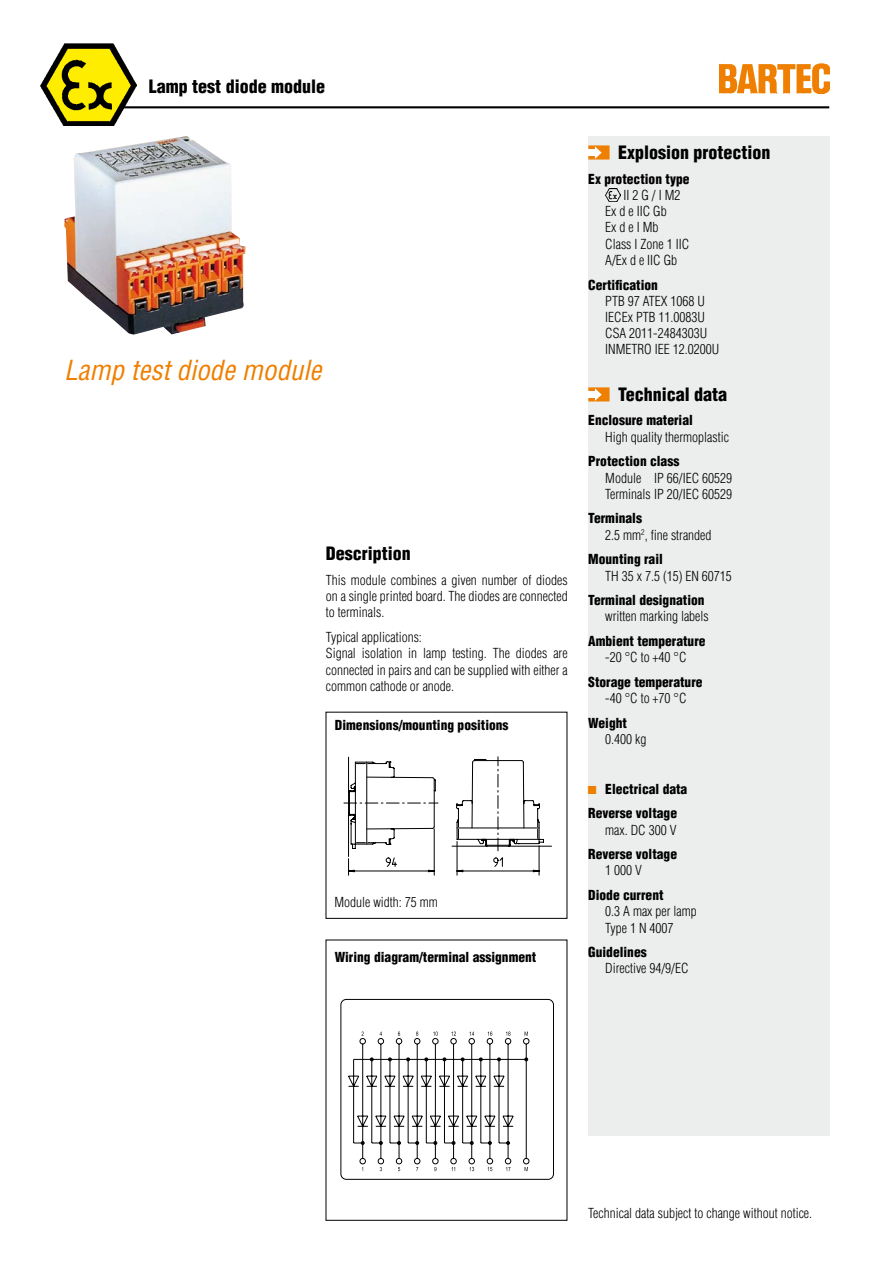
<style>
.page{position:relative;width:893px;height:1263px;background:#fff}
.page>*{position:absolute;margin:0;border:0;box-sizing:border-box;transform-origin:0 0}
.t1{font:italic condensed 27px "Helvetica";color:#ee7f00}
.t2{font:900 condensed 18px "Helvetica";color:#000}
.t3{font:300 condensed 13.5px/16.2px "Helvetica";color:#000}
.t4{font:900 condensed 13.5px/24.8px "Helvetica";color:#000}
.s1{font-weight:900}
</style>
<div class="page">
<hr style="left:121px;top:106px;width:708px;height:2px;background:#000">
<img style="left:41px;top:44px;width:96px;height:82px">
<img style="left:64px;top:136px;width:182px;height:199px">
<div style="left:588px;top:136px;width:242px;height:999px;background:#eceded"></div>
<img style="left:605px;top:189px;width:15px;height:12px">
<div style="left:588px;top:145px;width:22px;height:15px;background:#ee7f00;border:2px solid #ee7f00"></div>
<div style="left:588px;top:150px;width:9px;height:6px;background:#fff"></div>
<svg style="left:595px;top:146px;width:7px;height:13px"></svg>
<div style="left:588px;top:387px;width:22px;height:14px;background:#ee7f00;border:2px solid #ee7f00"></div>
<div style="left:588px;top:392px;width:9px;height:6px;background:#fff"></div>
<svg style="left:595px;top:388px;width:7px;height:13px"></svg>
<svg style="left:341px;top:999px;width:213px;height:181px"></svg>
<svg style="left:344px;top:757px;width:208px;height:119px"></svg>
<img style="left:719px;top:64px;width:111px;height:30px">
<h2 class="t2" style="left:149px;top:76px;width:178px">Lamp test diode module</h2>
<h1 class="t1" style="left:64px;top:353px;width:259px">Lamp test diode module</h1>
<h2 class="t2" style="left:326px;top:542px;width:86px">Description</h2>
<p class="t3" style="left:326px;top:572px;width:243px;text-align:justify">This module combines a given number of diodes on a single printed board. The diodes are connected to terminals.</p>
<p class="t3" style="left:326px;top:629px;width:243px">Typical applications:<br>Signal isolation in lamp testing. The diodes are connected in pairs and can be supplied with either a common cathode or anode.</p>
<p class="t4" style="left:335px;top:713px;width:175px">Dimensions/mounting positions</p>
<p class="t3" style="left:334px;top:894px;width:105px">Module width: 75 mm</p>
<p class="t4" style="left:335px;top:945px;width:203px">Wiring diagram/terminal assignment</p>
<h2 class="t2" style="left:618px;top:141px;width:154px">Explosion protection</h2>
<p class="t4" style="left:588px;top:166px;width:103px">Ex protection type</p>
<p class="t3" style="left:605px;top:187px;width:85px;text-indent:18px">II 2 G / I M2<br>Ex d e IIC Gb<br>Ex d e I Mb<br>Class I Zone 1 IIC<br>A/Ex d e IIC Gb</p>
<p class="t4" style="left:588px;top:272px;width:71px">Certification</p>
<p class="t3" style="left:605px;top:293px;width:115px">PTB 97 ATEX 1068 U<br>IECEx PTB 11.0083U<br>CSA 2011-2484303U<br>INMETRO IEE 12.0200U</p>
<h2 class="t2" style="left:618px;top:383px;width:111px">Technical data</h2>
<p class="t4" style="left:588px;top:408px;width:106px">Enclosure material</p>
<p class="t3" style="left:605px;top:428px;width:125px">High quality thermoplastic</p>
<p class="t4" style="left:588px;top:449px;width:93px">Protection class</p>
<p class="t3" style="left:605px;top:469px;width:128px">Module IP 66/IEC 60529<br>Terminals IP 20/IEC 60529</p>
<p class="t3" style="left:605px;top:510px;width:108px;text-indent:-17px"><span class="s1">Terminals<br></span>2.5 mm<sup>2</sup>, fine stranded</p>
<p class="t4" style="left:588px;top:547px;width:76px">Mounting rail</p>
<p class="t3" style="left:605px;top:567px;width:128px">TH 35 x 7.5 (15) EN 60715</p>
<p class="t4" style="left:588px;top:588px;width:118px">Terminal designation</p>
<p class="t3" style="left:605px;top:608px;width:105px">written marking labels</p>
<p class="t4" style="left:588px;top:629px;width:119px">Ambient temperature</p>
<p class="t3" style="left:605px;top:649px;width:83px">-20 °C to +40 °C</p>
<p class="t4" style="left:588px;top:670px;width:116px">Storage temperature</p>
<p class="t3" style="left:605px;top:690px;width:83px">-40 °C to +70 °C</p>
<p class="t4" style="left:588px;top:710px;width:40px">Weight</p>
<p class="t3" style="left:605px;top:731px;width:43px">0.400 kg</p>
<p class="t4" style="left:588px;top:776px;width:101px;text-indent:17px">Electrical data<br>Reverse voltage</p>
<p class="t3" style="left:605px;top:821px;width:73px">max. DC 300 V</p>
<p class="t4" style="left:588px;top:842px;width:90px">Reverse voltage</p>
<p class="t3" style="left:605px;top:862px;width:38px">1 000 V</p>
<p class="t4" style="left:588px;top:883px;width:77px">Diode current</p>
<p class="t3" style="left:605px;top:903px;width:93px">0.3 A max per lamp<br>Type 1 N 4007</p>
<p class="t4" style="left:588px;top:940px;width:60px">Guidelines</p>
<p class="t3" style="left:605px;top:960px;width:85px">Directive 94/9/EC</p>
<p class="t3" style="left:588px;top:1205px;width:225px">Technical data subject to change without notice.</p>
</div>
